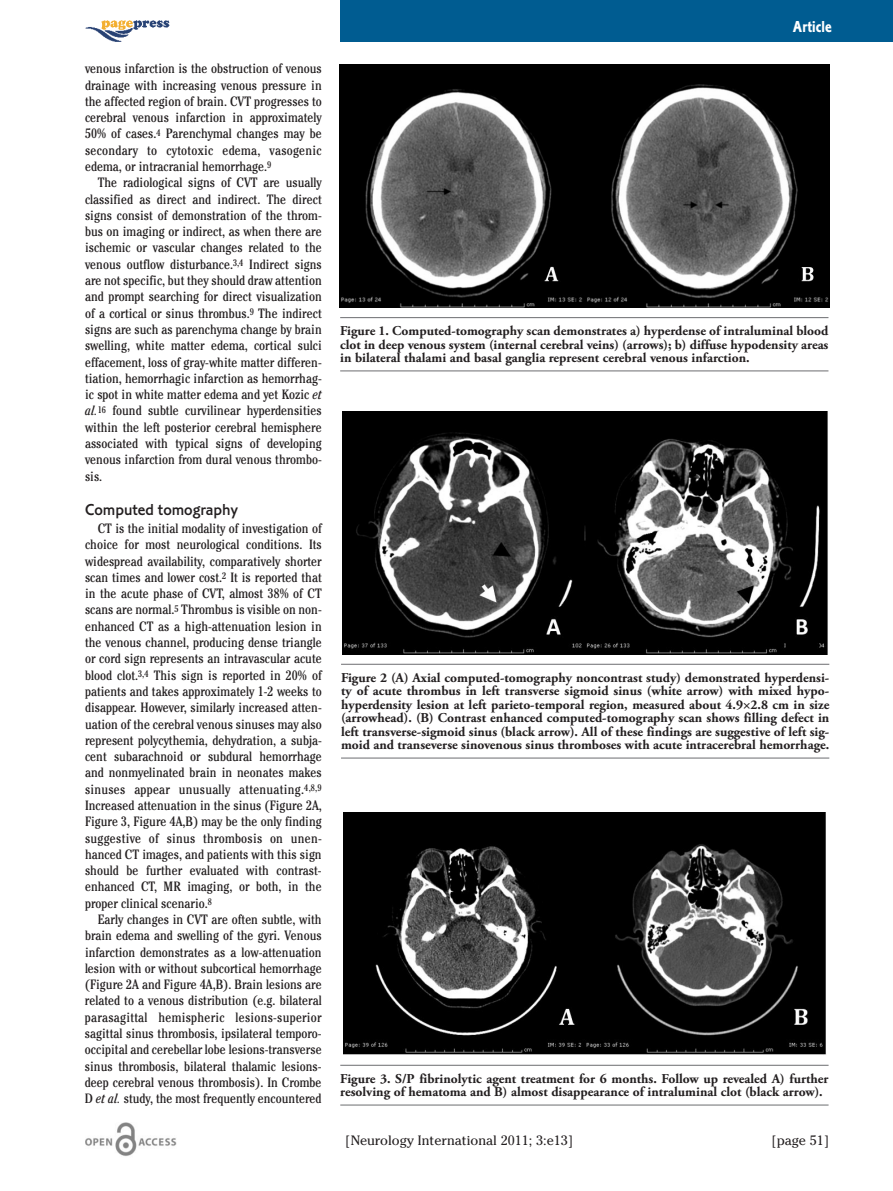
<style>
.page{position:relative;width:893px;height:1191px;background:#fff}
.page>*{position:absolute;margin:0;border:0;box-sizing:border-box;transform-origin:0 0}
.t1{font:16.5px "Corinthian Medium Plain";color:#231f20}
.t2{font:16.5px "Corinthian Bold Condensed Plain";color:#fff}
.t3{font:condensed 13.5px/16.4px "Cheltenham";color:#231f20;text-align:justify}
.t4{font:700 13.5px/13.5px "Adobe Garamond Pro";color:#231f20;text-align:justify}
.t5{font:13.5px "Cheltenham";color:#231f20}
.s1{font-style:italic}
</style>
<div class="page">
<div style="left:340px;top:0;width:553px;height:42px;background:#005c91"></div>
<img style="left:85px;top:1123px;width:92px;height:33px">
<img style="left:85px;top:20px;width:84px;height:22px">
<img style="left:340px;top:65px;width:489px;height:242px">
<hr style="left:340px;top:317px;width:488px;height:1px;background:#6c6d70">
<hr style="left:340px;top:370px;width:488px;height:1px;background:#6c6d70">
<img style="left:342px;top:411px;width:486px;height:243px">
<hr style="left:341px;top:664px;width:488px;height:1px;background:#6c6d70">
<hr style="left:341px;top:757px;width:488px;height:1px;background:#6c6d70">
<img style="left:343px;top:812px;width:483px;height:243px">
<hr style="left:340px;top:1064px;width:489px;height:1px;background:#6c6d70">
<hr style="left:340px;top:1104px;width:489px;height:1px;background:#6c6d70">
<p class="t3" style="left:85px;top:62px;width:238px">venous infarction is the obstruction of venous drainage with increasing venous pressure in the affected region of brain. CVT progresses to cerebral venous infarction in approximately 50% of cases.<sup>4</sup> Parenchymal changes may be secondary to cytotoxic edema, vasogenic edema, or intracranial hemorrhage.<sup>9</sup></p>
<p class="t3" style="left:85px;top:176px;width:238px;text-indent:13px">The radiological signs of CVT are usually classified as direct and indirect. The direct signs consist of demonstration of the throm&shy;bus on imaging or indirect, as when there are ischemic or vascular changes related to the venous outflow disturbance.<sup>3,4</sup> Indirect signs are not specific, but they should draw attention and prompt searching for direct visualization of a cortical or sinus thrombus.<sup>9</sup> The indirect signs are such as parenchyma change by brain swelling, white matter edema, cortical sulci effacement, loss of gray-white matter differen&shy;tiation, hemorrhagic infarction as hemorrhag&shy;ic spot in white matter edema and yet Kozic <span class="s1">et al.</span><sup>16</sup> found subtle curvilinear hyperdensities within the left posterior cerebral hemisphere associated with typical signs of developing venous infarction from dural venous thrombo&shy;sis.</p>
<p class="t1" style="left:85px;top:504px;width:155px">Computed tomography</p>
<p class="t3" style="left:85px;top:521px;width:238px;text-indent:13px">CT is the initial modality of investigation of choice for most neurological conditions. Its widespread availability, comparatively shorter scan times and lower cost.<sup>2</sup> It is reported that in the acute phase of CVT, almost 38% of CT scans are normal.<sup>5</sup> Thrombus is visible on non&shy;enhanced CT as a high-attenuation lesion in the venous channel, producing dense triangle or cord sign represents an intravascular acute blood clot.<sup>3,4</sup> This sign is reported in 20% of patients and takes approximately 1-2 weeks to disappear. However, similarly increased atten&shy;uation of the cerebral venous sinuses may also represent polycythemia, dehydration, a subja&shy;cent subarachnoid or subdural hemorrhage and nonmyelinated brain in neonates makes sinuses appear unusually attenuating.<sup>4,8,9<br></sup>Increased attenuation in the sinus (Figure 2A, Figure 3, Figure 4A,B) may be the only finding suggestive of sinus thrombosis on unen&shy;hanced CT images, and patients with this sign should be further evaluated with contrast&shy;enhanced CT, MR imaging, or both, in the proper clinical scenario.<sup>8</sup></p>
<p class="t3" style="left:85px;top:912px;width:238px;text-indent:13px">Early changes in CVT are often subtle, with brain edema and swelling of the gyri. Venous infarction demonstrates as a low-attenuation lesion with or without subcortical hemorrhage (Figure 2A and Figure 4A,B). Brain lesions are related to a venous distribution (e.g. bilateral parasagittal hemispheric lesions-superior sagittal sinus thrombosis, ipsilateral temporo&shy;occipital and cerebellar lobe lesions-transverse sinus thrombosis, bilateral thalamic lesions&shy;deep cerebral venous thrombosis). In Crombe D <span class="s1">et al.</span> study, the most frequently encountered</p>
<p class="t2" style="left:793px;top:21px;width:40px">Article</p>
<p class="t4" style="left:340px;top:325px;width:490px">Figure 1. Computed-tomography scan demonstrates a) hyperdense of intraluminal blood clot in deep venous system (internal cerebral veins) (arrows); b) diffuse hypodensity areas in bilateral thalami and basal ganglia represent cerebral venous infarction.</p>
<p class="t4" style="left:341px;top:672px;width:490px">Figure 2 (A) Axial computed-tomography noncontrast study) demonstrated hyperdensi&shy;ty of acute thrombus in left transverse sigmoid sinus (white arrow) with mixed hypo&shy;hyperdensity lesion at left parieto-temporal region, measured about 4.9 2.8 cm in size (arrowhead). (B) Contrast enhanced computed-tomography scan shows filling defect in left transverse-sigmoid sinus (black arrow). All of these findings are suggestive of left sig&shy;moid and transeverse sinovenous sinus thromboses with acute intracerebral hemorrhage.</p>
<p class="t4" style="left:340px;top:1072px;width:490px">Figure 3. S/P fibrinolytic agent treatment for 6 months. Follow up revealed A) further resolving of hematoma and B) almost disappearance of intraluminal clot (black arrow).</p>
<p class="t5" style="left:345px;top:1132px;width:229px">[Neurology International 2011; 3:e13]</p>
<p class="t5" style="left:771px;top:1132px;width:59px">[page 51]</p>
</div>
